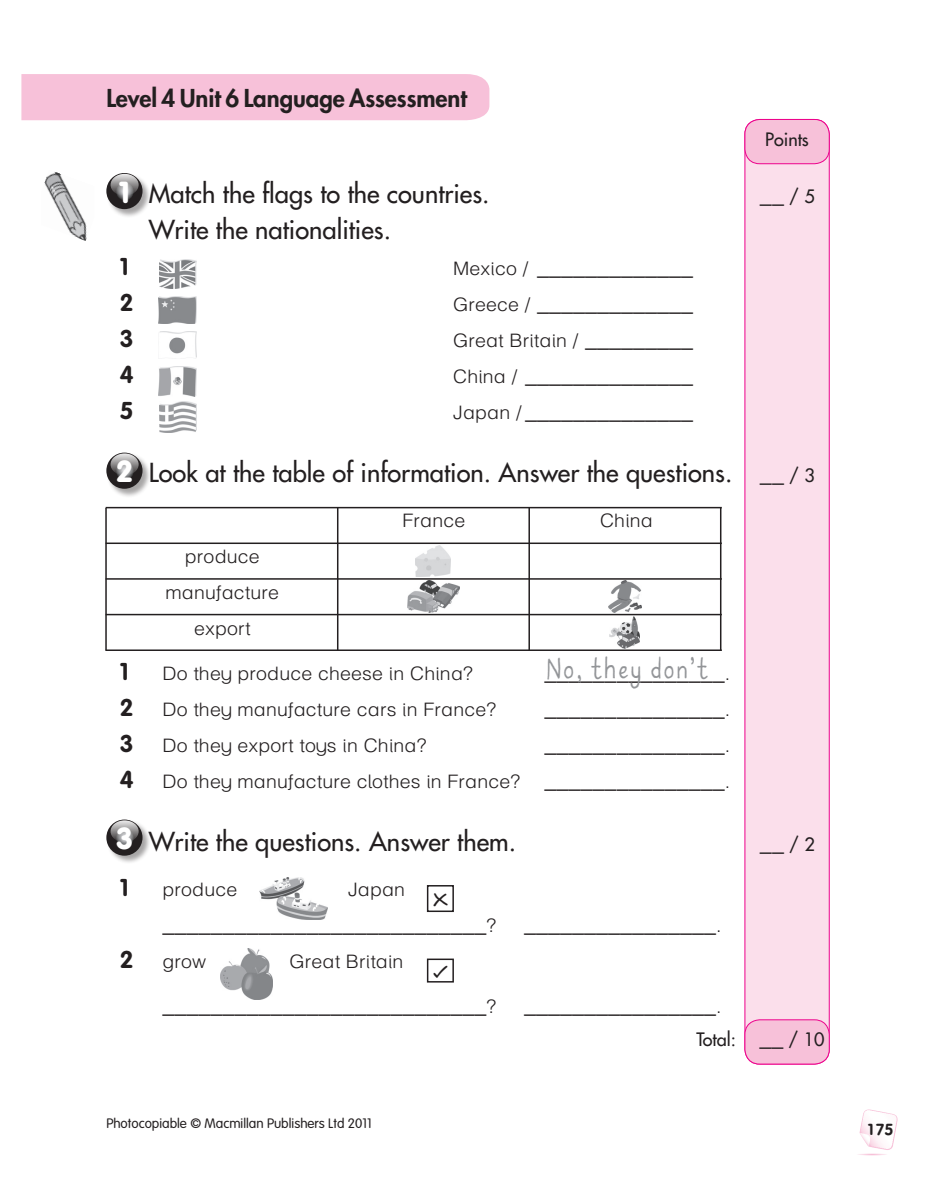
<style>
.page{position:relative;width:936px;height:1191px;background:#fff}
.page>*{position:absolute;margin:0;border:0;box-sizing:border-box;transform-origin:0 0}
.A___Activity_-_full{font:500 43.5px "DKD Infanttext";letter-spacing:.05em;color:#939598;scale:.8 1}
.R___Number{font:900 30px "VAG Rounded Std";color:#fff}
.R___Rubric{font:500 25.5px "Futura Std";color:#231f20}
.A___Activity_-_full-2{font:300 24px "Mac Helv Infant";color:#231f20}
.P___prelim_B_Head{font:800 24px "Futura Std";letter-spacing:-.005em;color:#231f20}
.R___Rubric-2{font:300 24px "Mac Helv Infant";color:#231f20}
.A___Activity_-_full-3{font:700 24px "VAG Rounded Std";color:#231f20}
.t1{font:24px "PSL Omyim Pro";color:#231f20}
.A___Activity{font:19.5px "MM Int Infant";color:#231f20}
.A___Activity_-_full-4{font:300 18.6px "Mac Helv Infant";letter-spacing:.01em;color:#231f20;scale:1.05 1}
.t2{font:500 18px "Futura Std";letter-spacing:-.005em;color:#231f20}
.t3{font:300 13.5px "VAG Rounded Std";color:#231f20}
.s1{font-family:"Futura Std";font-weight:500;font-size:18px}
.s2{font-size:18.6px}
.s3{font-size:24px}
.s4{font-family:"Mac Helv Infant";font-weight:300;font-size:24px}
.s5{font-size:18px}
.s6{font-family:"VAG Rounded Std";font-weight:700;font-size:24px}
</style>
<div class="page">
<div style="left:744px;top:119px;width:85px;height:945px;background:#fbdfeb;border-radius:15px"></div>
<div style="left:744px;top:119px;width:85px;height:945px;border:1px solid #ed028c;border-radius:15px"></div>
<div style="left:744px;top:119px;width:85px;height:45px;background:#f7c1d9;border-radius:15px"></div>
<div style="left:744px;top:119px;width:85px;height:45px;border:1px solid #ed028c;border-radius:15px"></div>
<div style="left:744px;top:1019px;width:85px;height:45px;background:#f7c1d9;border-radius:15px"></div>
<div style="left:744px;top:1019px;width:85px;height:45px;border:1px solid #ed028c;border-radius:15px"></div>
<div style="left:21px;top:74px;width:468px;height:46px;background:#f7c1d9"></div>
<img style="left:858px;top:1109px;width:39px;height:46px">
<img style="left:44px;top:172px;width:43px;height:69px">
<img style="left:159px;top:259px;width:37px;height:30px">
<img style="left:158px;top:296px;width:39px;height:28px">
<img style="left:159px;top:331px;width:38px;height:27px">
<img style="left:159px;top:367px;width:37px;height:29px">
<img style="left:159px;top:401px;width:37px;height:31px">
<img style="left:609px;top:616px;width:30px;height:32px">
<img style="left:608px;top:580px;width:33px;height:32px">
<img style="left:407px;top:581px;width:53px;height:31px">
<img style="left:415px;top:545px;width:35px;height:32px">
<hr style="left:106px;top:507px;width:615px;height:1px;background:#231f20">
<hr style="left:106px;top:542px;width:615px;height:2px;background:#231f20">
<hr style="left:106px;top:649px;width:615px;height:2px;background:#231f20">
<hr style="left:106px;top:614px;width:615px;height:1px;background:#231f20">
<hr style="left:106px;top:578px;width:615px;height:1px;background:#231f20">
<hr style="left:105px;top:508px;width:2px;height:142px;background:#231f20">
<hr style="left:337px;top:508px;width:1px;height:142px;background:#231f20">
<hr style="left:528px;top:508px;width:2px;height:142px;background:#231f20">
<hr style="left:720px;top:508px;width:1px;height:142px;background:#231f20">
<img style="left:259px;top:878px;width:69px;height:41px">
<img style="left:220px;top:948px;width:52px;height:52px">
<div style="left:427px;top:885px;width:27px;height:27px;border:2px solid #231f20"></div>
<div style="left:427px;top:958px;width:27px;height:24px;border:2px solid #231f20"></div>
<div style="left:106px;top:173px;width:45px;height:45px;background:#231f20;opacity:.4"></div>
<svg style="left:106px;top:173px;width:36px;height:36px"></svg>
<svg style="left:110px;top:174px;width:29px;height:22px"></svg>
<div style="left:106px;top:452px;width:45px;height:46px;background:#231f20;opacity:.4"></div>
<svg style="left:106px;top:452px;width:36px;height:37px"></svg>
<svg style="left:110px;top:453px;width:29px;height:22px"></svg>
<div style="left:106px;top:819px;width:45px;height:45px;background:#231f20;opacity:.4"></div>
<svg style="left:106px;top:819px;width:36px;height:36px"></svg>
<svg style="left:110px;top:820px;width:29px;height:22px"></svg>
<p class="P___prelim_B_Head" style="left:106px;top:83px;width:362px">Level 4 Unit 6 Language Assessment</p>
<p class="t2" style="left:765px;top:128px;width:45px">Points</p>
<p class="R___Number" style="left:120px;top:174px;width:11px">1</p>
<p class="R___Rubric" style="left:149px;top:177px;width:342px">Match the flags to the countries.</p>
<p class="R___Rubric-2" style="left:760px;top:179px;width:56px">__ <span class="s1">/ 5</span></p>
<p class="R___Rubric" style="left:149px;top:213px;width:244px">Write the nationalities.</p>
<p class="A___Activity_-_full-3" style="left:120px;top:252px;width:10px">1</p>
<p class="A___Activity_-_full-2" style="left:453px;top:251px;width:241px"><span class="s2">Mexico /</span> _____________</p>
<p class="A___Activity_-_full-3" style="left:120px;top:288px;width:15px">2</p>
<p class="A___Activity_-_full-2" style="left:453px;top:287px;width:242px"><span class="s2">Greece /</span> _____________</p>
<p class="A___Activity_-_full-3" style="left:120px;top:324px;width:15px">3</p>
<p class="A___Activity_-_full-4" style="left:453px;top:328px;width:230px">Great Britain / <span class="s3">_________</span></p>
<p class="A___Activity_-_full-3" style="left:120px;top:360px;width:15px">4</p>
<p class="A___Activity_-_full-2" style="left:453px;top:359px;width:242px"><span class="s2">China /</span> ______________</p>
<p class="A___Activity_-_full-3" style="left:120px;top:396px;width:15px">5</p>
<p class="A___Activity_-_full-2" style="left:453px;top:395px;width:242px"><span class="s2">Japan /</span> ______________</p>
<p class="R___Number" style="left:117px;top:454px;width:16px">2</p>
<p class="R___Rubric" style="left:149px;top:456px;width:667px">Look at the table of information. Answer the questions. <span class="s4">__</span> <span class="s5">/ 3</span></p>
<p class="A___Activity_-_full-4" style="left:185px;top:544px;width:73px">produce</p>
<p class="A___Activity_-_full-4" style="left:165px;top:580px;width:110px">manufacture</p>
<p class="A___Activity_-_full-4" style="left:194px;top:616px;width:55px">export</p>
<p class="A___Activity_-_full-4" style="left:402px;top:508px;width:61px">France</p>
<p class="A___Activity_-_full-4" style="left:600px;top:508px;width:52px">China</p>
<p class="A___Activity_-_full-3" style="left:120px;top:657px;width:10px">1</p>
<p class="A___Activity_-_full-4" style="left:162px;top:661px;width:297px">Do they produce cheese in China?</p>
<p class="A___Activity_-_full-4" style="left:120px;top:697px;width:360px"><span class="s6">2</span> Do they manufacture cars in France?</p>
<p class="A___Activity_-_full" style="left:546px;top:650px;width:204px">No, they don’t</p>
<p class="A___Activity_-_full-2" style="left:544px;top:656px;width:187px">_______________<span class="s2">.</span></p>
<p class="A___Activity_-_full-2" style="left:544px;top:692px;width:187px">_______________<span class="s2">.</span></p>
<p class="A___Activity_-_full-4" style="left:120px;top:733px;width:293px"><span class="s6">3</span> Do they export toys in China?</p>
<p class="A___Activity_-_full-2" style="left:544px;top:728px;width:187px">_______________<span class="s2">.</span></p>
<p class="A___Activity_-_full-4" style="left:120px;top:769px;width:582px"><span class="s6">4</span> Do they manufacture clothes in France? <span class="s3">_______________</span>.</p>
<p class="R___Number" style="left:117px;top:820px;width:17px">3</p>
<p class="R___Rubric" style="left:149px;top:825px;width:368px">Write the questions. Answer them.</p>
<p class="R___Rubric-2" style="left:760px;top:827px;width:56px">__ <span class="s1">/ 2</span></p>
<p class="A___Activity_-_full-3" style="left:120px;top:873px;width:10px">1</p>
<p class="A___Activity_-_full-4" style="left:162px;top:877px;width:73px">produce</p>
<p class="A___Activity_-_full-4" style="left:348px;top:877px;width:56px">Japan</p>
<p class="A___Activity_-_full-2" style="left:162px;top:908px;width:560px">___________________________<span class="s2">?</span> ________________<span class="s2">.</span></p>
<p class="A___Activity_-_full-4" style="left:120px;top:949px;width:84px"><span class="s6">2</span> grow</p>
<p class="A___Activity_-_full-4" style="left:289px;top:949px;width:110px">Great Britain</p>
<p class="A___Activity_-_full-2" style="left:162px;top:989px;width:560px">___________________________<span class="s2">?</span> ________________<span class="s2">.</span></p>
<p class="A___Activity" style="left:432px;top:891px;width:17px">≈</p>
<p class="A___Activity" style="left:433px;top:963px;width:15px">√</p>
<p class="t2" style="left:696px;top:1028px;width:130px">Total: <span class="s4">__</span> / 10</p>
<p class="t3" style="left:106px;top:1116px;width:267px">Photocopiable © Macmillan Publishers Ltd 2011</p>
<p class="t1" style="left:866px;top:1116px;width:28px">175</p>
</div>
